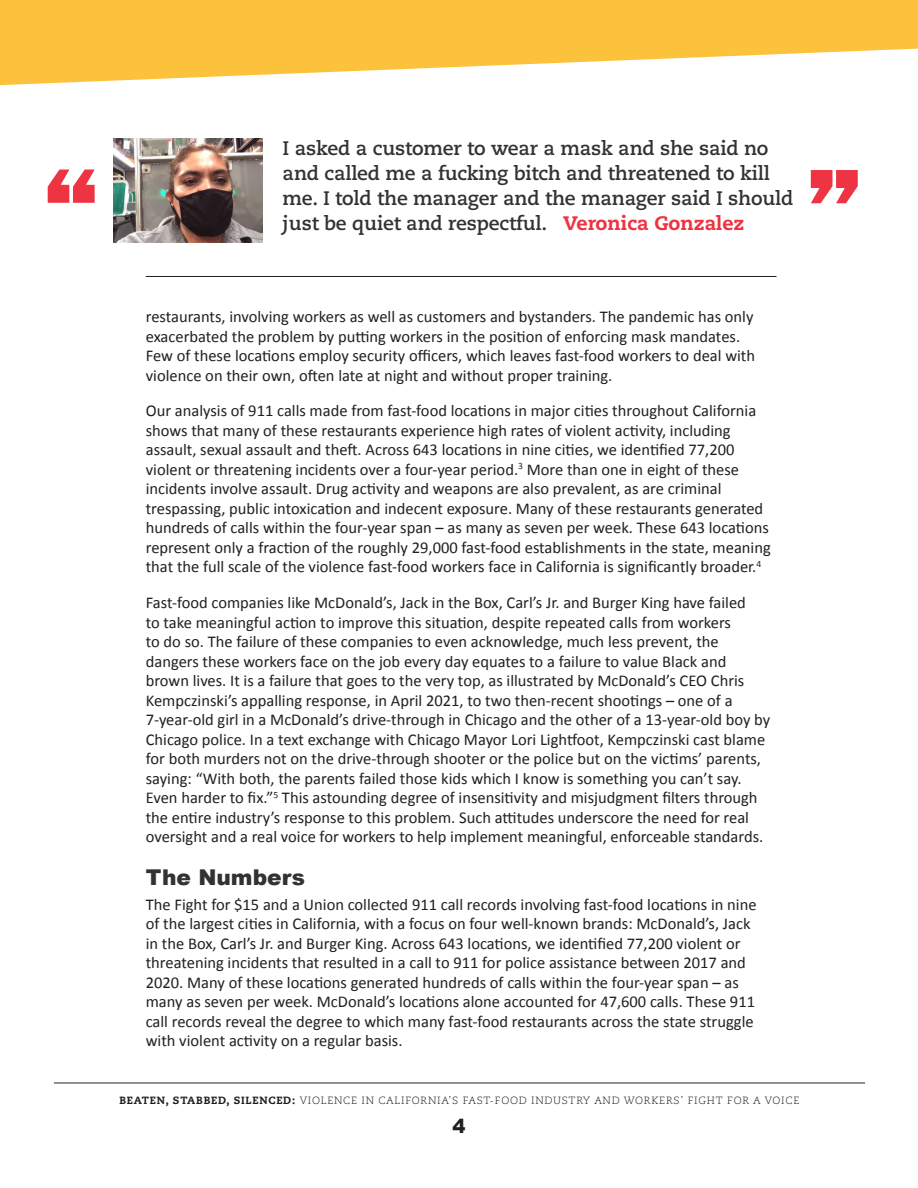
<style>
.page{position:relative;width:918px;height:1188px;background:#fff}
.page>*{position:absolute;margin:0;border:0;box-sizing:border-box;transform-origin:0 0}
.t1{font:112.35px "ITC Franklin Gothic Std Hvy";color:#ee3342;scale:1.11 1}
.smallsubhead{font:900 21.75px "Arial";color:#333233}
.t2{font:700 19.5px/24.8px "Caecilia LT Std";letter-spacing:-.01em;color:#333233}
.t3{font:900 19.5px "Arial";color:#231f20}
.t4{font:16.5px/19.5px "Calibri";color:#231f20}
.t5{font:300 10.5px "Caecilia LT Std";letter-spacing:.07em;color:#231f20}
.s1{font-weight:800;color:#ee3342}
.s2{font-weight:800}
</style>
<div class="page">
<hr style="left:54px;top:1083px;width:811px;height:1px;background:#231f20">
<img style="left:114px;top:138px;width:149px;height:105px">
<hr style="left:146px;top:276px;width:631px;height:1px;background:#231f20">
<svg style="left:0;top:0;width:918px;height:85px;fill:#fdc23c"></svg>
<p class="t1" style="left:39px;top:142px;width:60px">“</p>
<p class="t2" style="left:283px;top:137px;width:512px">I asked a customer to wear a mask and she said no and called me a fucking bitch and threatened to kill me. I told the manager and the manager said I should</p>
<p class="t2" style="left:283px;top:211px;width:463px">just be quiet and respectful. <span class="s1">Veronica Gonzalez</span></p>
<p class="t1" style="left:867px;top:231px;width:60px;rotate:-180deg">“</p>
<p class="t4" style="left:146px;top:307px;width:611px">restaurants, involving workers as well as customers and bystanders. The pandemic has only exacerbated the problem by putting workers in the position of enforcing mask mandates.<br>Few of these locations employ security officers, which leaves fast-food workers to deal with violence on their own, often late at night and without proper training.</p>
<p class="t4" style="left:146px;top:401px;width:627px">Our analysis of 911 calls made from fast-food locations in major cities throughout California shows that many of these restaurants experience high rates of violent activity, including assault, sexual assault and theft. Across 643 locations in nine cities, we identified 77,200 violent or threatening incidents over a four-year period.<sup>3</sup> More than one in eight of these incidents involve assault. Drug activity and weapons are also prevalent, as are criminal trespassing, public intoxication and indecent exposure. Many of these restaurants generated hundreds of calls within the four-year span – as many as seven per week. These 643 locations represent only a fraction of the roughly 29,000 fast-food establishments in the state, meaning that the full scale of the violence fast-food workers face in California is significantly broader.<sup>4</sup></p>
<p class="t4" style="left:146px;top:593px;width:626px">Fast-food companies like McDonald’s, Jack in the Box, Carl’s Jr. and Burger King have failed<br>to take meaningful action to improve this situation, despite repeated calls from workers<br>to do so. The failure of these companies to even acknowledge, much less prevent, the dangers these workers face on the job every day equates to a failure to value Black and brown lives. It is a failure that goes to the very top, as illustrated by McDonald’s CEO Chris Kempczinski’s appalling response, in April 2021, to two then-recent shootings – one of a 7-year-old girl in a McDonald’s drive-through in Chicago and the other of a 13-year-old boy by Chicago police. In a text exchange with Chicago Mayor Lori Lightfoot, Kempczinski cast blame for both murders not on the drive-through shooter or the police but on the victims’ parents, saying: “With both, the parents failed those kids which I know is something you can’t say.<br>Even harder to fix.”<sup>5</sup> This astounding degree of insensitivity and misjudgment filters through the entire industry’s response to this problem. Such attitudes underscore the need for real oversight and a real voice for workers to help implement meaningful, enforceable standards.</p>
<p class="smallsubhead" style="left:146px;top:861px;width:161px">The Numbers</p>
<p class="t4" style="left:146px;top:894px;width:612px">The Fight for $15 and a Union collected 911 call records involving fast-food locations in nine of the largest cities in California, with a focus on four well-known brands: McDonald’s, Jack in the Box, Carl’s Jr. and Burger King. Across 643 locations, we identified 77,200 violent or threatening incidents that resulted in a call to 911 for police assistance between 2017 and 2020. Many of these locations generated hundreds of calls within the four-year span – as many as seven per week. McDonald’s locations alone accounted for 47,600 calls. These 911 call records reveal the degree to which many fast-food restaurants across the state struggle with violent activity on a regular basis.</p>
<p class="t5" style="left:119px;top:1094px;width:682px"><span class="s2">BEATEN, STABBED, SILENCED:</span> VIOLENCE IN CALIFORNIA’S FAST-FOOD INDUSTRY AND WORKERS’ FIGHT FOR A VOICE</p>
<p class="t3" style="left:452px;top:1112px;width:15px">4</p>
</div>
